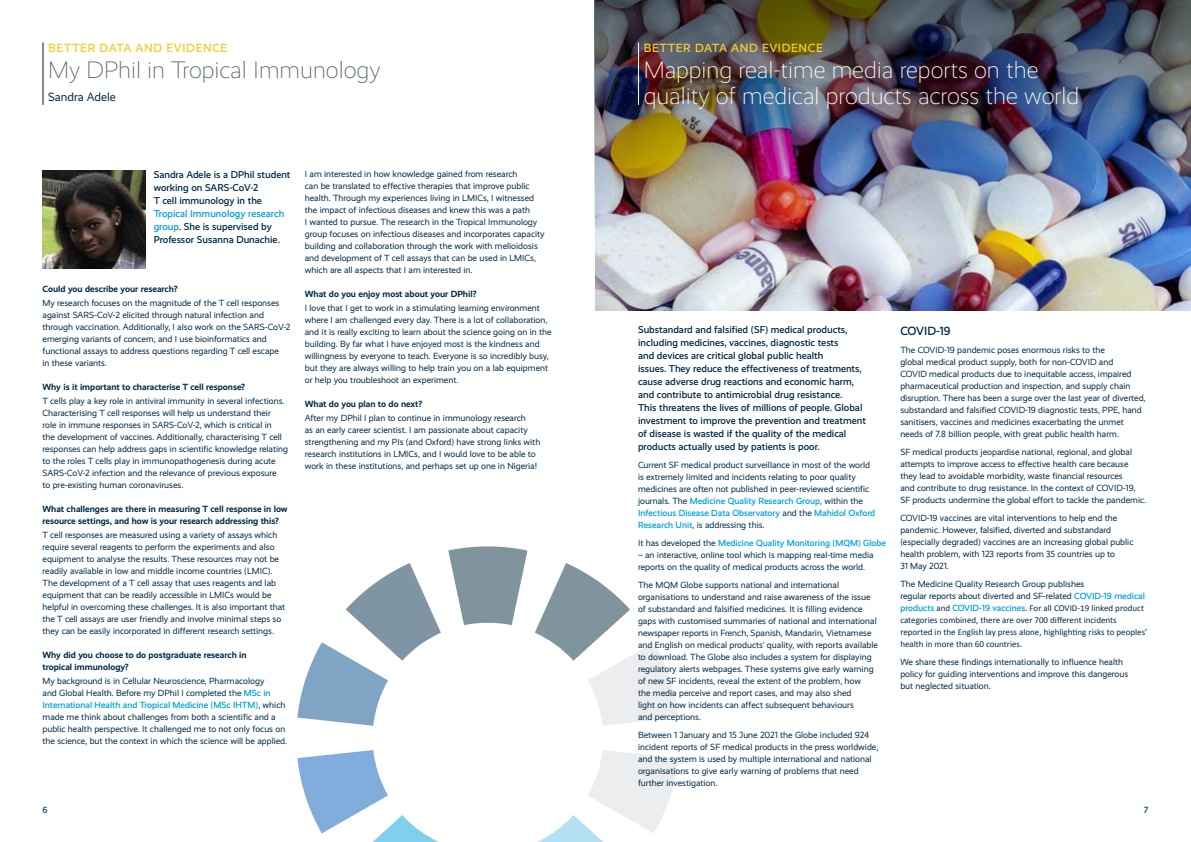
<style>
.page{position:relative;width:1191px;height:842px;background:#fff}
.page>*{position:absolute;margin:0;border:0;box-sizing:border-box;transform-origin:0 0}
.t1{font:300 24px/26px "Realist";color:#fff}
.t2{font:300 24px "Realist";color:#596670}
.t3{font:500 12px "Realist";letter-spacing:.05em;color:#eece2e}
.t4{font:12px "Realist";color:#002b49}
.t5{font:500 12px "Realist";color:#002b49}
.t6{font:500 10px/13px "Realist";color:#002b49}
.t7{font:9px/12px "Realist";color:#002b49}
.t8{font:700 9px/12px "Realist";color:#002b49}
.t9{font:9px/12px "Calibri";color:#002b49}
.t10{font:500 9px "Realist";color:#00a0df}
.t11{font:500 9px "Realist";color:#004988}
.s1{color:#fff}
.s2{color:#00a0df}
.s3{font-weight:500;color:#00a0df}
.s4{font-weight:400;color:#002b49}
.s5{font-family:"Realist";font-weight:500;color:#00a0df}
</style>
<div class="page">
<svg style="left:448px;top:546px;width:79px;height:79px"></svg>
<svg style="left:297px;top:563px;width:144px;height:163px"></svg>
<svg style="left:297px;top:750px;width:141px;height:92px"></svg>
<svg style="left:537px;top:750px;width:141px;height:92px"></svg>
<svg style="left:535px;top:563px;width:143px;height:163px"></svg>
<img style="left:595px;top:239px;width:596px;height:71px">
<hr style="left:43px;top:43px;width:1px;height:62px;background:#596670">
<img style="left:43px;top:170px;width:102px;height:98px">
<img style="left:595px;top:0;width:596px;height:239px">
<hr style="left:638px;top:43px;width:1px;height:62px;background:#fff">
<h2 class="t3" style="left:48px;top:41px;width:184px">BETTER DATA AND EVIDENCE<span class="s1">.</span></h2>
<h1 class="t2" style="left:48px;top:56px;width:337px">My DPhil in Tropical Immunology<span class="s1">.</span></h1>
<h2 class="t4" style="left:48px;top:90px;width:75px">Sandra Adele<span class="s1">..</span></h2>
<p class="t6" style="left:154px;top:168px;width:138px">Sandra Adele is a DPhil student working on SARS-CoV-2<br>T cell immunology in the</p>
<p class="t6" style="left:154px;top:207px;width:132px"><span class="s2">Tropical Immunology research group</span>. She is supervised by<br>Professor Susanna Dunachie.</p>
<p class="t8" style="left:43px;top:283px;width:136px">Could you describe your research?</p>
<p class="t7" style="left:43px;top:297px;width:249px">My research focuses on the magnitude of the T cell responses against SARS-CoV-2 elicited through natural infection and through vaccination. Additionally, I also work on the SARS-CoV-2 emerging variants of concern, and I use bioinformatics and functional assays to address questions regarding T cell escape<br>in these variants.</p>
<p class="t8" style="left:43px;top:381px;width:204px">Why is it important to characterise T cell response?</p>
<p class="t7" style="left:43px;top:395px;width:247px">T cells play a key role in antiviral immunity in several infections.<br>Characterising T cell responses will help us understand their<br>role in immune responses in SARS-CoV-2, which is critical in<br>the development of vaccines. Additionally, characterising T cell responses can help address gaps in scientific knowledge relating to the roles T cells play in immunopathogenesis during acute SARS-CoV-2 infection and the relevance of previous exposure<br>to pre-existing human coronaviruses.</p>
<p class="t8" style="left:43px;top:503px;width:247px">What challenges are there in measuring T cell response in low resource settings, and how is your research addressing this?</p>
<p class="t7" style="left:43px;top:529px;width:244px">T cell responses are measured using a variety of assays which require several reagents to perform the experiments and also equipment to analyse the results. These resources may not be readily available in low and middle income countries (LMIC).<br>The development of a T cell assay that uses reagents and lab equipment that can be readily accessible in LMICs would be helpful in overcoming these challenges. It is also important that the T cell assays are user friendly and involve minimal steps so they can be easily incorporated in different research settings.</p>
<p class="t8" style="left:43px;top:649px;width:206px">Why did you choose to do postgraduate research in tropical immunology?</p>
<p class="t7" style="left:43px;top:675px;width:246px">My background is in Cellular Neuroscience, Pharmacology<br>and Global Health. Before my DPhil I completed the <span class="s3">MSc in International Health and Tropical Medicine (MSc IHTM)</span>, which made me think about challenges from both a scientific and a public health perspective. It challenged me to not only focus on the science, but the context in which the science will be applied.</p>
<p class="t7" style="left:305px;top:168px;width:241px">I am interested in how knowledge gained from research<br>can be translated to effective therapies that improve public health. Through my experiences living in LMICs, I witnessed the impact of infectious diseases and knew this was a path<br>I wanted to pursue. The research in the Tropical Immunology group focuses on infectious diseases and incorporates capacity building and collaboration through the work with melioidosis and development of T cell assays that can be used in LMICs, which are all aspects that I am interested in.</p>
<p class="t8" style="left:305px;top:288px;width:173px">What do you enjoy most about your DPhil?</p>
<p class="t7" style="left:305px;top:302px;width:248px">I love that I get to work in a stimulating learning environment where I am challenged every day. There is a lot of collaboration, and it is really exciting to learn about the science going on in the building. By far what I have enjoyed most is the kindness and willingness by everyone to teach. Everyone is so incredibly busy, but they are always willing to help train you on a lab equipment or help you troubleshoot an experiment.</p>
<p class="t8" style="left:305px;top:398px;width:119px">What do you plan to do next?</p>
<p class="t7" style="left:305px;top:412px;width:237px">After my DPhil I plan to continue in immunology research<br>as an early career scientist. I am passionate about capacity strengthening and my PIs (and Oxford) have strong links with research institutions in LMICs, and I would love to be able to work in these institutions, and perhaps set up one in Nigeria!</p>
<h2 class="t3" style="left:644px;top:41px;width:181px">BETTER DATA AND EVIDENCE</h2>
<h1 class="t1" style="left:643px;top:57px;width:437px">Mapping real-time media reports on the quality of medical products across the world</h1>
<p class="t6" style="left:638px;top:323px;width:229px">Substandard and falsified (SF) medical products, including medicines, vaccines, diagnostic tests<br>and devices are critical global public health<br>issues. They reduce the effectiveness of treatments, cause adverse drug reactions and economic harm, and contribute to antimicrobial drug resistance.<br>This threatens the lives of millions of people. Global investment to improve the prevention and treatment of disease is wasted if the quality of the medical products actually used by patients is poor.</p>
<p class="t7" style="left:638px;top:459px;width:239px">Current SF medical product surveillance in most of the world is extremely limited and incidents relating to poor quality medicines are often not published in peer-reviewed scientific journals. The <span class="s3">Medicine Quality Research Group</span>, within the <span class="s3">Infectious Disease Data Observatory</span> and the <span class="s3">Mahidol Oxford Research Unit</span>, is addressing this.</p>
<p class="t10" style="left:638px;top:538px;width:250px"><span class="s4">It has developed the</span> Medicine Quality Monitoring (MQM) Globe</p>
<p class="t7" style="left:638px;top:549px;width:237px">– an interactive, online tool which is mapping real-time media reports on the quality of medical products across the world.</p>
<p class="t7" style="left:638px;top:579px;width:241px">The MQM Globe supports national and international organisations to understand and raise awareness of the issue of substandard and falsified medicines. It is filling evidence gaps with customised summaries of national and international newspaper reports in French, Spanish, Mandarin, Vietnamese and English on medical products’ quality, with reports available to download. The Globe also includes a system for displaying regulatory alerts webpages. These systems give early warning of new SF incidents, reveal the extent of the problem, how<br>the media perceive and report cases, and may also shed<br>light on how incidents can affect subsequent behaviours<br>and perceptions.</p>
<p class="t7" style="left:638px;top:729px;width:242px">Between 1 January and 15 June 2021 the Globe included 924 incident reports of SF medical products in the press worldwide, and the system is used by multiple international and national organisations to give early warning of problems that need further investigation.</p>
<h2 class="t5" style="left:900px;top:324px;width:55px">COVID-19<span class="s1">.</span></h2>
<p class="t7" style="left:900px;top:344px;width:247px">The COVID-19 pandemic poses enormous risks to the<br>global medical product supply, both for non-COVID and<br>COVID medical products due to inequitable access, impaired pharmaceutical production and inspection, and supply chain disruption. There has been a surge over the last year of diverted, substandard and falsified COVID-19 diagnostic tests, PPE, hand sanitisers, vaccines and medicines exacerbating the unmet needs of 7.8 billion people, with great public health harm.</p>
<p class="t7" style="left:900px;top:445px;width:247px">SF medical products jeopardise national, regional, and global attempts to improve access to effective health care because they lead to avoidable morbidity, waste financial resources<br>and contribute to drug resistance. In the context of COVID-19, SF products undermine the global effort to tackle the pandemic.</p>
<p class="t7" style="left:900px;top:511px;width:235px">COVID-19 vaccines are vital interventions to help end the pandemic. However, falsified, diverted and substandard (especially degraded) vaccines are an increasing global public health problem, with 123 reports from 35 countries up to<br>31 May 2021.</p>
<p class="t7" style="left:900px;top:577px;width:246px">The Medicine Quality Research Group publishes<br>regular reports about diverted and SF-related <span class="s3">COVID-19 medical</span></p>
<p class="t9" style="left:900px;top:602px;width:249px"><span class="s5">products</span> and <span class="s5">COVID-19 vaccines</span>. For all COVID-19 linked product categories combined, there are over 700 different incidents reported in the English lay press alone, highlighting risks to peoples’ health in more than 60 countries.</p>
<p class="t7" style="left:900px;top:655px;width:229px">We share these findings internationally to influence health policy for guiding interventions and improve this dangerous but neglected situation.</p>
<p class="t11" style="left:43px;top:804px;width:7px">6</p>
<p class="t11" style="left:1143px;top:804px;width:6px">7</p>
</div>
